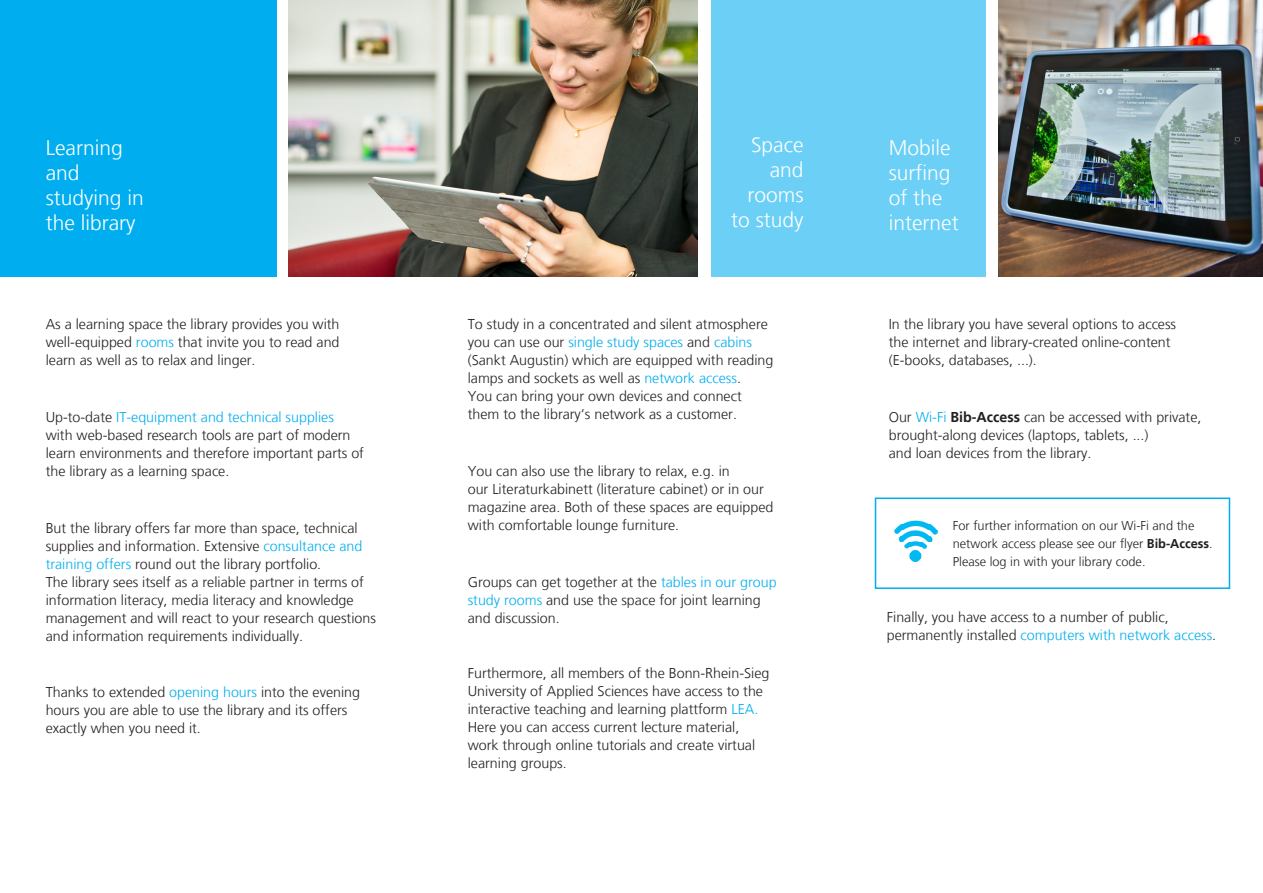
<style>
.page{position:relative;width:1263px;height:893px;background:#fff}
.page>*{position:absolute;margin:0;border:0;box-sizing:border-box;transform-origin:0 0}
.t1{font:300 21px/25.2px "Frutiger";color:#fff}
.t2{font:300 14.25px/18px "Frutiger";color:#231f20}
.t3{font:300 12.75px/18px "Frutiger";color:#231f20}
.s1{color:#00aeef}
.s2{font-weight:700}
</style>
<div class="page">
<img style="left:289px;top:0;width:408px;height:276px">
<div style="left:0;top:0;width:277px;height:276px;background:#00aeef"></div>
<div style="left:710px;top:0;width:275px;height:276px;background:#6bcff6"></div>
<div style="left:875px;top:497px;width:355px;height:92px;background:#fff;border:2px solid #00aeef"></div>
<img style="left:895px;top:520px;width:42px;height:42px">
<img style="left:999px;top:0;width:264px;height:276px">
<p class="t1" style="left:731px;top:132px;width:74px;text-align:right">Space and rooms to study</p>
<p class="t1" style="left:46px;top:135px;width:100px">Learning and studying in the library</p>
<p class="t1" style="left:889px;top:135px;width:71px">Mobile surfing of the internet</p>
<p class="t2" style="left:46px;top:315px;width:295px;text-align:justify">As a learning space the library provides you with well-equipped <span class="s1">rooms</span> that invite you to read and learn as well as to relax and linger.</p>
<p class="t2" style="left:46px;top:408px;width:320px">Up-to-date <span class="s1">IT-equipment and technical supplies </span>with web-based research tools are part of modern learn environments and therefore important parts of the library as a learning space.</p>
<p class="t2" style="left:46px;top:519px;width:332px">But the library offers far more than space, technical supplies and information. Extensive <span class="s1">consultance and training offers</span> round out the library portfolio.<br>The library sees itself as a reliable partner in terms of information literacy, media literacy and knowledge management and will react to your research questions and information requirements individually.</p>
<p class="t2" style="left:46px;top:684px;width:316px">Thanks to extended <span class="s1">opening hours</span> into the evening hours you are able to use the library and its offers exactly when you need it.</p>
<p class="t2" style="left:468px;top:315px;width:307px">To study in a concentrated and silent atmosphere you can use our <span class="s1">single study spaces</span> and <span class="s1">cabins </span>(Sankt Augustin) which are equipped with reading lamps and sockets as well as <span class="s1">network access</span>.<br>You can bring your own devices and connect them to the library‘s network as a customer.</p>
<p class="t2" style="left:468px;top:462px;width:307px">You can also use the library to relax, e.g. in<br>our Literaturkabinett (literature cabinet) or in our magazine area. Both of these spaces are equipped with comfortable lounge furniture.</p>
<p class="t2" style="left:468px;top:573px;width:310px">Groups can get together at the <span class="s1">tables in our group study rooms</span> and use the space for joint learning and discussion.</p>
<p class="t2" style="left:468px;top:665px;width:303px">Furthermore, all members of the Bonn-Rhein-Sieg University of Applied Sciences have access to the interactive teaching and learning plattform <span class="s1">LEA.<br></span>Here you can access current lecture material, work through online tutorials and create virtual learning groups.</p>
<p class="t2" style="left:889px;top:315px;width:289px">In the library you have several options to access the internet and library-created online-content (E-books, databases, ...).</p>
<p class="t2" style="left:889px;top:408px;width:314px">Our <span class="s1">Wi-Fi</span> <span class="s2">Bib-Access</span> can be accessed with private, brought-along devices (laptops, tablets, ...)<br>and loan devices from the library.</p>
<p class="t3" style="left:953px;top:517px;width:261px">For further information on our Wi-Fi and the network access please see our flyer <span class="s2">Bib-Access</span>.<br>Please log in with your library code.</p>
<p class="t2" style="left:887px;top:608px;width:331px">Finally, you have access to a number of public, permanently installed <span class="s1">computers with network access</span>.</p>
</div>
